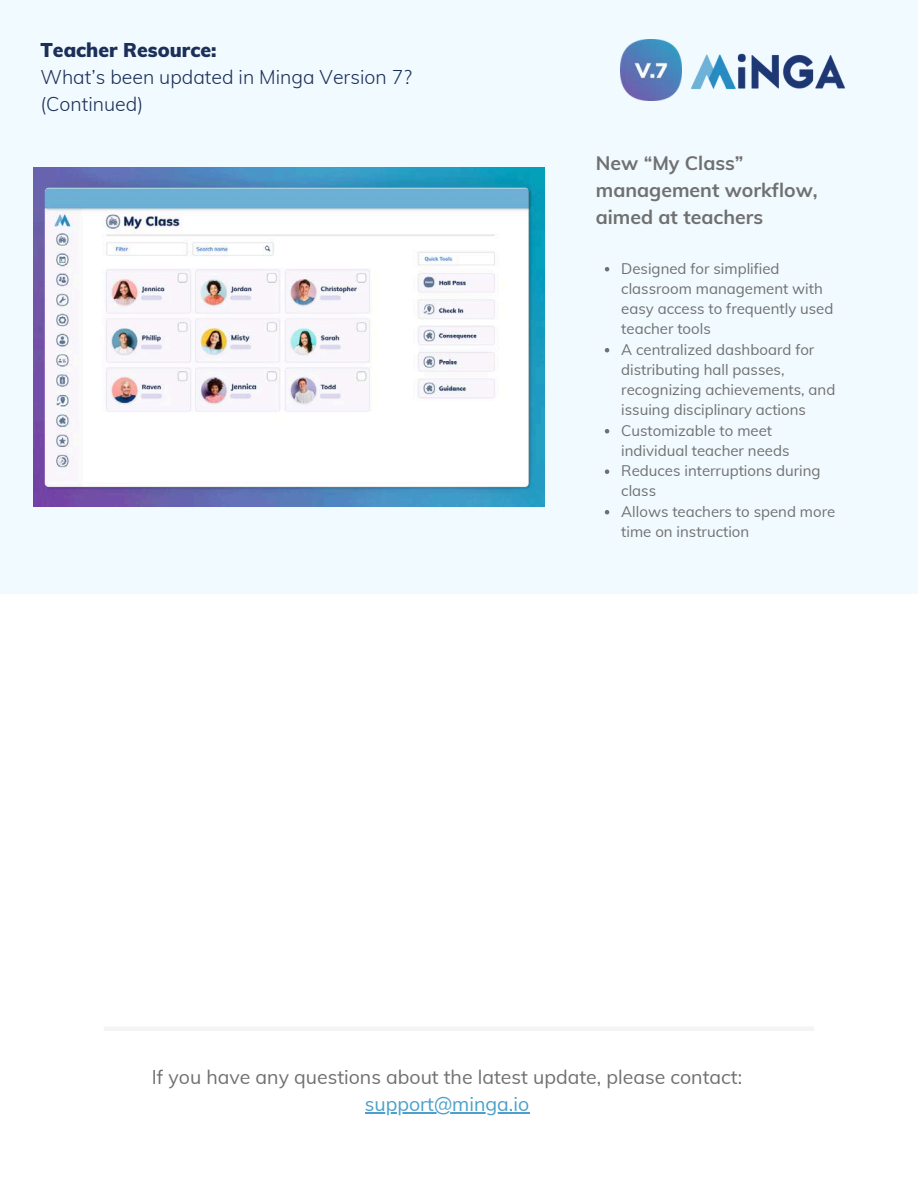
<style>
.page{position:relative;width:918px;height:1188px;background:#fff}
.page>*{position:absolute;margin:0;border:0;box-sizing:border-box;transform-origin:0 0}
.t1{font:300 19.5px/27px "Muli";color:#1c2f59}
.t2{font:19.5px "Muli";color:#707070}
.t3{font:700 19.5px/27px "Muli";color:#707070}
.t4{font:19.5px "Muli";color:#4ba0cb}
.t5{font:15px/20.2px "Muli";color:#707070}
.s1{font-weight:900}
</style>
<div class="page">
<div style="left:0;top:0;width:918px;height:594px;background:#f1faff"></div>
<img style="left:621px;top:40px;width:60px;height:60px">
<img style="left:690px;top:53px;width:155px;height:37px">
<div style="left:104px;top:1026px;width:710px;height:5px;background:#f4f4f4"></div>
<img style="left:34px;top:168px;width:510px;height:338px">
<img style="left:44px;top:188px;width:489px;height:303px">
<svg style="left:605px;top:267px;width:4px;height:4px"></svg>
<svg style="left:605px;top:348px;width:4px;height:4px"></svg>
<svg style="left:605px;top:429px;width:4px;height:4px"></svg>
<svg style="left:605px;top:469px;width:4px;height:5px"></svg>
<svg style="left:605px;top:510px;width:4px;height:4px"></svg>
<hr style="left:365px;top:1112px;width:164px;height:1px;background:#4ba0cb">
<h2 class="t1" style="left:40px;top:36px;width:373px"><span class="s1">Teacher Resource:<br></span>What’s been updated in Minga Version 7? (Continued)</h2>
<p class="t3" style="left:596px;top:149px;width:223px">New “My Class” management workflow, aimed at teachers</p>
<p class="t5" style="left:621px;top:258px;width:214px">Designed for simplified classroom management with easy access to frequently used teacher tools</p>
<h1 class="t5" style="left:621px;top:339px;width:216px">A centralized dashboard for distributing hall passes, recognizing achievements, and issuing disciplinary actions</h1>
<p class="t5" style="left:621px;top:420px;width:170px">Customizable to meet individual teacher needs</p>
<p class="t5" style="left:621px;top:460px;width:201px">Reduces interruptions during class</p>
<p class="t5" style="left:621px;top:501px;width:216px">Allows teachers to spend more time on instruction</p>
<p class="t2" style="left:152px;top:1065px;width:592px">If you have any questions about the latest update, please contact:</p>
<p class="t4" style="left:365px;top:1092px;width:166px">support@minga.io</p>
</div>
